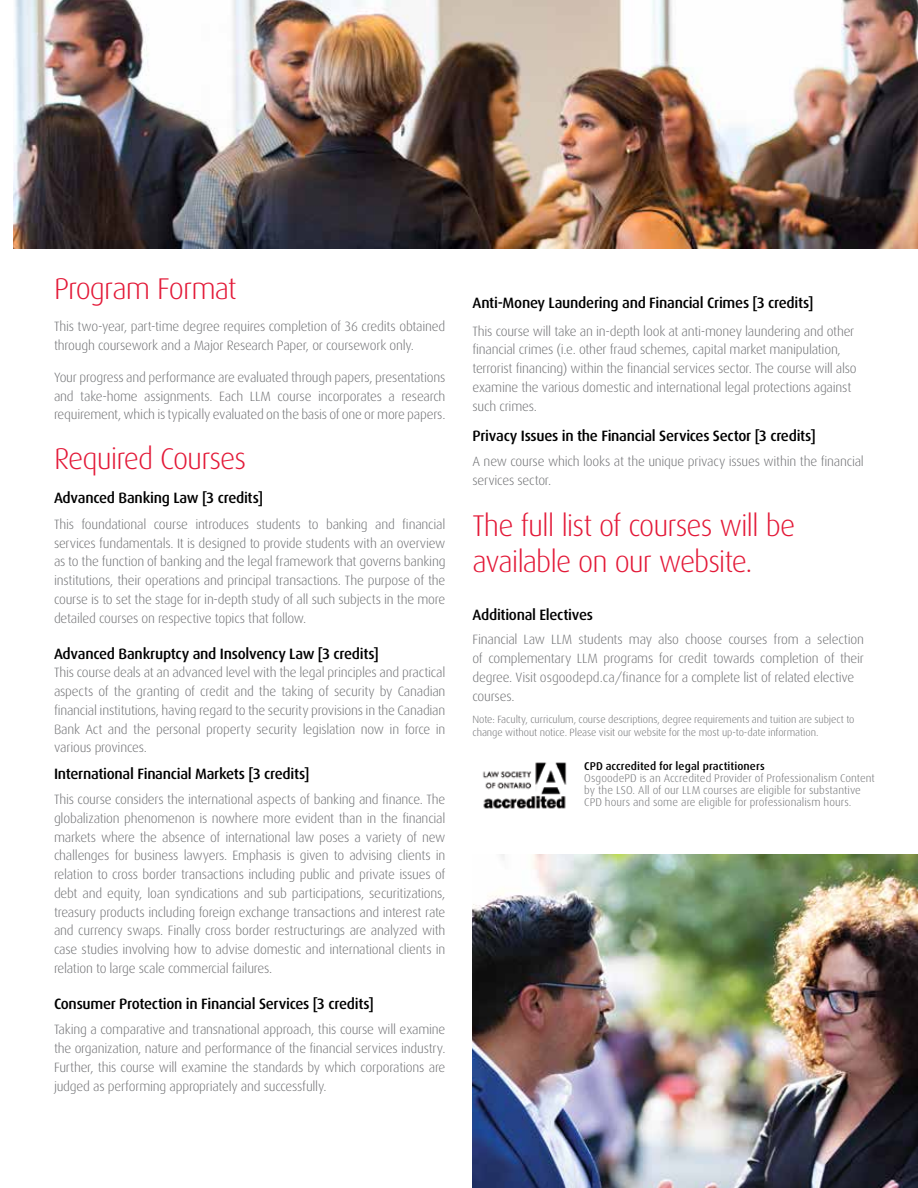
<style>
.page{position:relative;width:918px;height:1188px;background:#fff}
.page>*{position:absolute;margin:0;border:0;box-sizing:border-box;transform-origin:0 0}
.t1{font:300 30px/36px "Dax";letter-spacing:-.035em;color:#e31837}
.t2{font:500 15px "Dax";letter-spacing:-.02em;color:#000}
.t3{font:300 13.5px/18.8px "Dax";letter-spacing:-.015em;color:#6d6e71;text-align:justify}
.t4{font:300 11.25px/12px "Dax";letter-spacing:.005em;color:#6d6e71}
.t5{font:500 11.25px "Dax";letter-spacing:.01em;color:#000}
.t6{font:300 10.5px/13.5px "Dax";letter-spacing:-.005em;color:#6d6e71}
.s1{color:#6e6f71}
</style>
<div class="page">
<img style="left:14px;top:0;width:904px;height:248px">
<img style="left:482px;top:762px;width:85px;height:47px">
<img style="left:472px;top:854px;width:446px;height:334px">
<h1 class="t1" style="left:54px;top:271px;width:184px">Program Format</h1>
<p class="t3" style="left:54px;top:317px;width:393px">This two-year, part-time degree requires completion of 36 credits obtained through coursework and a Major Research Paper, or coursework only.</p>
<p class="t3" style="left:54px;top:368px;width:393px">Your progress and performance are evaluated through papers, presentations and take-home assignments. Each LLM course incorporates a research requirement, which is typically evaluated on the basis of one or more papers.</p>
<h1 class="t1" style="left:54px;top:441px;width:194px">Required Courses</h1>
<p class="t2" style="left:54px;top:490px;width:211px">Advanced Banking Law [3 credits]</p>
<p class="t3" style="left:54px;top:515px;width:393px">This foundational course introduces students to banking and financial services fundamentals. It is designed to provide students with an overview as to the function of banking and the legal framework that governs banking institutions, their operations and principal transactions. The purpose of the course is to set the stage for in-depth study of all such subjects in the more detailed courses on respective topics that follow.</p>
<p class="t2" style="left:54px;top:645px;width:326px">Advanced Bankruptcy and Insolvency Law [3 credits]</p>
<p class="t3" style="left:54px;top:664px;width:393px">This course deals at an advanced level with the legal principles and practical aspects of the granting of credit and the taking of security by Canadian financial institutions, having regard to the security provisions in the Canadian Bank Act and the personal property security legislation now in force in various provinces.</p>
<p class="t2" style="left:54px;top:766px;width:257px">International Financial Markets [3 credits]</p>
<p class="t3" style="left:54px;top:790px;width:393px">This course considers the international aspects of banking and finance. The globalization phenomenon is nowhere more evident than in the financial markets where the absence of international law poses a variety of new challenges for business lawyers. Emphasis is given to advising clients in relation to cross border transactions including public and private issues of debt and equity, loan syndications and sub participations, securitizations, treasury products including foreign exchange transactions and interest rate and currency swaps. Finally cross border restructurings are analyzed with case studies involving how to advise domestic and international clients in relation to large scale commercial failures.</p>
<p class="t2" style="left:54px;top:995px;width:321px">Consumer Protection in Financial Services [3 credits]</p>
<p class="t3" style="left:54px;top:1021px;width:393px">Taking a comparative and transnational approach, this course will examine the organization, nature and performance of the financial services industry.<br>Further, this course will examine the standards by which corporations are judged as performing appropriately and successfully.</p>
<p class="t2" style="left:472px;top:294px;width:343px">Anti-Money Laundering and Financial Crimes [3 credits]</p>
<p class="t3" style="left:472px;top:322px;width:386px;text-align:left">This course will take an in-depth look at anti-money laundering and other financial crimes (i.e. other fraud schemes, capital market manipulation, terrorist financing) within the financial services sector. The course will also examine the various domestic and international legal protections against such crimes.</p>
<p class="t2" style="left:472px;top:427px;width:345px">Privacy Issues in the Financial Services Sector [3 credits]</p>
<p class="t3" style="left:472px;top:452px;width:393px">A new course which looks at the unique privacy issues within the financial services sector.</p>
<h1 class="t1" style="left:472px;top:508px;width:324px">The full list of courses will be available on our website.</h1>
<p class="t2" style="left:472px;top:606px;width:122px">Additional Electives</p>
<p class="t3" style="left:472px;top:630px;width:393px;text-align:left">Financial Law LLM students may also choose courses from a selection of complementary LLM programs for credit towards completion of their degree. Visit <span class="s1">osgoodepd.ca/finance</span> for a complete list of related elective courses.</p>
<p class="t6" style="left:472px;top:712px;width:384px">Note: Faculty, curriculum, course descriptions, degree requirements and tuition are subject to change without notice. Please visit our website for the most up-to-date information.</p>
<p class="t5" style="left:584px;top:760px;width:182px">CPD accredited for legal practitioners</p>
<p class="t4" style="left:584px;top:772px;width:292px">OsgoodePD is an Accredited Provider of Professionalism Content by the LSO. All of our LLM courses are eligible for substantive<br>CPD hours and some are eligible for professionalism hours.</p>
</div>
